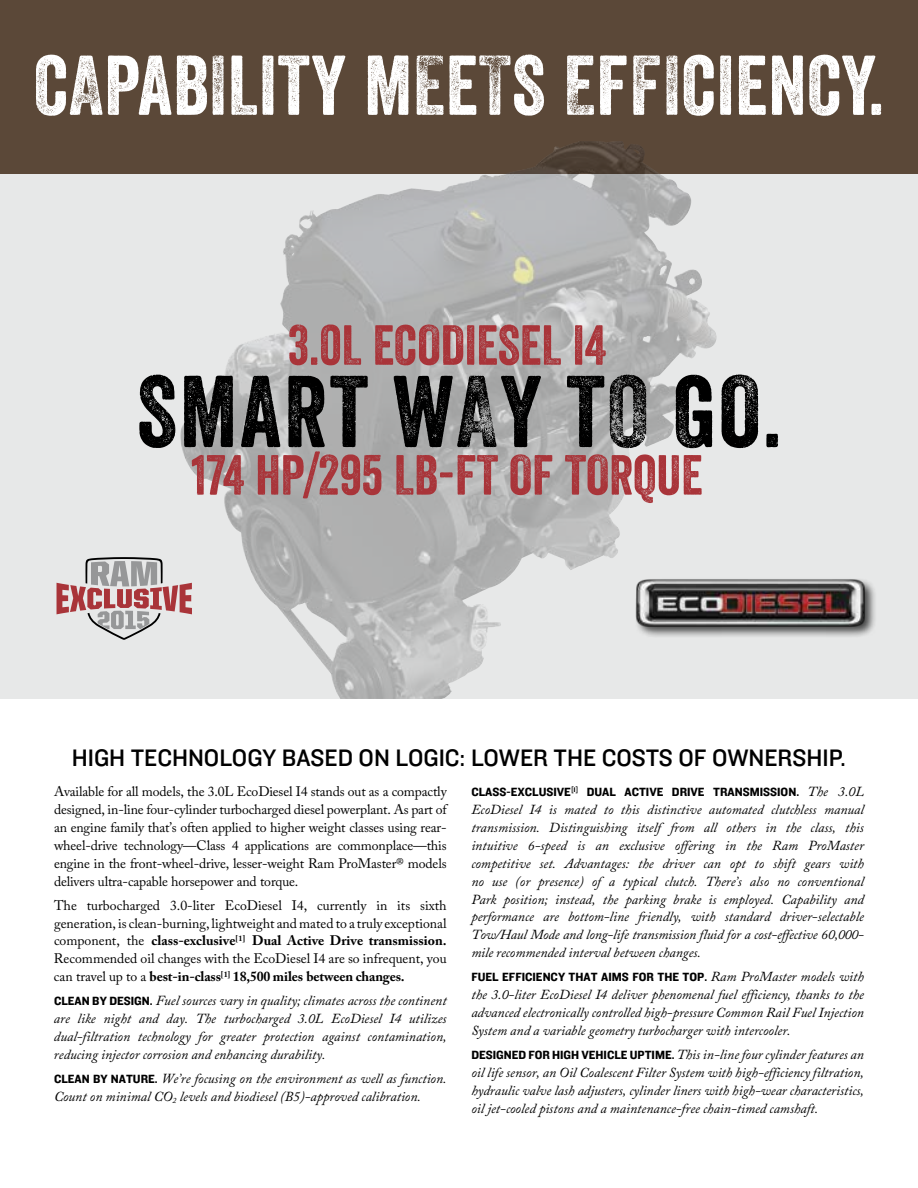
<style>
.page{position:relative;width:918px;height:1188px;background:#fff}
.page>*{position:absolute;margin:0;border:0;box-sizing:border-box;transform-origin:0 0}
.t1{font:98.4px "Veneer";letter-spacing:.025em;color:#000}
.t2{font:81.9px "Veneer";letter-spacing:.01em;color:#fff}
.t3{font:54.6px "Veneer";color:#a93439}
.t4{font:24.75px "Knockout HTF31 Junior Middlewt";color:#000}
.t5{font:italic 13.8px/17.9px "Adobe Caslon Pro";color:#000;text-align:justify}
.t6{font:13.8px/17.9px "Adobe Caslon Pro";letter-spacing:-.005em;color:#000;text-align:justify}
.t7{font:12.3px "Knockout HTF51 Middleweight";color:#000}
.s1{font-family:"Veneer Two"}
.s2{font-family:"Veneer Three"}
.s3{font-weight:700}
.s4{font-family:"Knockout HTF51 Middleweight";font-style:normal;font-size:12.3px}
.s5{font-family:"Adobe Caslon Pro";font-style:italic;font-size:13.8px}
</style>
<div class="page">
<div style="left:0;top:0;width:918px;height:175px;background:#5b4838"></div>
<svg style="left:0;top:175px;width:918px;height:524px;background:#d8d9d9"></svg>
<img style="left:180px;top:141px;width:433px;height:291px">
<div style="left:634px;top:577px;width:243px;height:62px;background:#000;opacity:.7"></div>
<div style="left:636px;top:579px;width:229px;height:48px;background:#000;opacity:.57"></div>
<img style="left:637px;top:580px;width:228px;height:46px">
<svg style="left:57px;top:557px;width:135px;height:83px;background:#c6b1b2"></svg>
<h2 class="t2" style="left:34px;top:35px;width:852px">C<span class="s1">A</span>PAB<span class="s1">I</span>LITY M<span class="s2">E</span>E<span class="s2">T</span>S <span class="s1">E</span>F<span class="s1">FI</span>CIENCY.</h2>
<h3 class="t3" style="left:288px;top:312px;width:320px">3.0L ECODIESEL I4</h3>
<h1 class="t1" style="left:137px;top:352px;width:646px">SMART W<span class="s2">A</span>Y T<span class="s2">O</span> GO.</h1>
<h3 class="t3" style="left:191px;top:442px;width:513px">174 HP/295 LB-FT OF TORQUE</h3>
<h3 class="t4" style="left:72px;top:744px;width:776px">HIGH TECHNOLOGY BASED ON LOGIC: LOWER THE COSTS OF OWNERSHIP.</h3>
<p class="t6" style="left:54px;top:783px;width:394px">Available for all models, the 3.0L EcoDiesel I4 stands out as a compactly designed, in-line four-cylinder turbocharged diesel powerplant. As part of an engine family that’s often applied to higher weight classes using rear&shy;wheel-drive technology—Class 4 applications are commonplace—this engine in the front-wheel-drive, lesser-weight Ram ProMaster® models delivers ultra-capable horsepower and torque.</p>
<p class="t6" style="left:54px;top:896px;width:394px">The turbocharged 3.0-liter EcoDiesel I4, currently in its sixth generation, is clean-burning, lightweight and mated to a truly exceptional component, the <span class="s3">class-exclusive</span><sup>[1]</sup> <span class="s3">Dual Active Drive transmission.<br></span>Recommended oil changes with the EcoDiesel I4 are so infrequent, you can travel up to a <span class="s3">best-in-class</span><sup>[1]</sup> <span class="s3">18,500 miles between changes.</span></p>
<p class="t5" style="left:54px;top:992px;width:394px"><span class="s4">CLEAN BY DESIGN.</span> Fuel sources vary in quality; climates across the continent are like night and day. The turbocharged 3.0L EcoDiesel I4 utilizes dual-filtration technology for greater protection against contamination, reducing injector corrosion and enhancing durability.</p>
<p class="t5" style="left:54px;top:1069px;width:394px"><span class="s4">CLEAN BY NATURE.</span> We’re focusing on the environment as well as function.<br>Count on minimal CO<sub>2</sub> levels and biodiesel (B5)-approved calibration.</p>
<p class="t7" style="left:471px;top:786px;width:394px">CLASS-EXCLUSIVE<sup>[1]</sup> DUAL ACTIVE DRIVE TRANSMISSION. <span class="s5">The 3.0L</span></p>
<p class="t5" style="left:471px;top:800px;width:394px">EcoDiesel I4 is mated to this distinctive automated clutchless manual transmission. Distinguishing itself from all others in the class, this intuitive 6-speed is an exclusive offering in the Ram ProMaster competitive set. Advantages: the driver can opt to shift gears with no use (or presence) of a typical clutch. There’s also no conventional Park position; instead, the parking brake is employed. Capability and performance are bottom-line friendly, with standard driver-selectable Tow/Haul Mode and long-life transmission fluid for a cost-effective 60,000- mile recommended interval between changes.</p>
<p class="t7" style="left:471px;top:971px;width:394px">FUEL EFFICIENCY THAT AIMS FOR THE TOP. <span class="s5">Ram ProMaster models with</span></p>
<p class="t5" style="left:471px;top:985px;width:394px">the 3.0-liter EcoDiesel I4 deliver phenomenal fuel efficiency, thanks to the advanced electronically controlled high-pressure Common Rail Fuel Injection System and a variable geometry turbocharger with intercooler.</p>
<p class="t5" style="left:471px;top:1045px;width:394px"><span class="s4">DESIGNED FOR HIGH VEHICLE UPTIME.</span> This in-line four cylinder features an oil life sensor, an Oil Coalescent Filter System with high-efficiency filtration, hydraulic valve lash adjusters, cylinder liners with high-wear characteristics, oil jet-cooled pistons and a maintenance-free chain-timed camshaft.</p>
</div>
